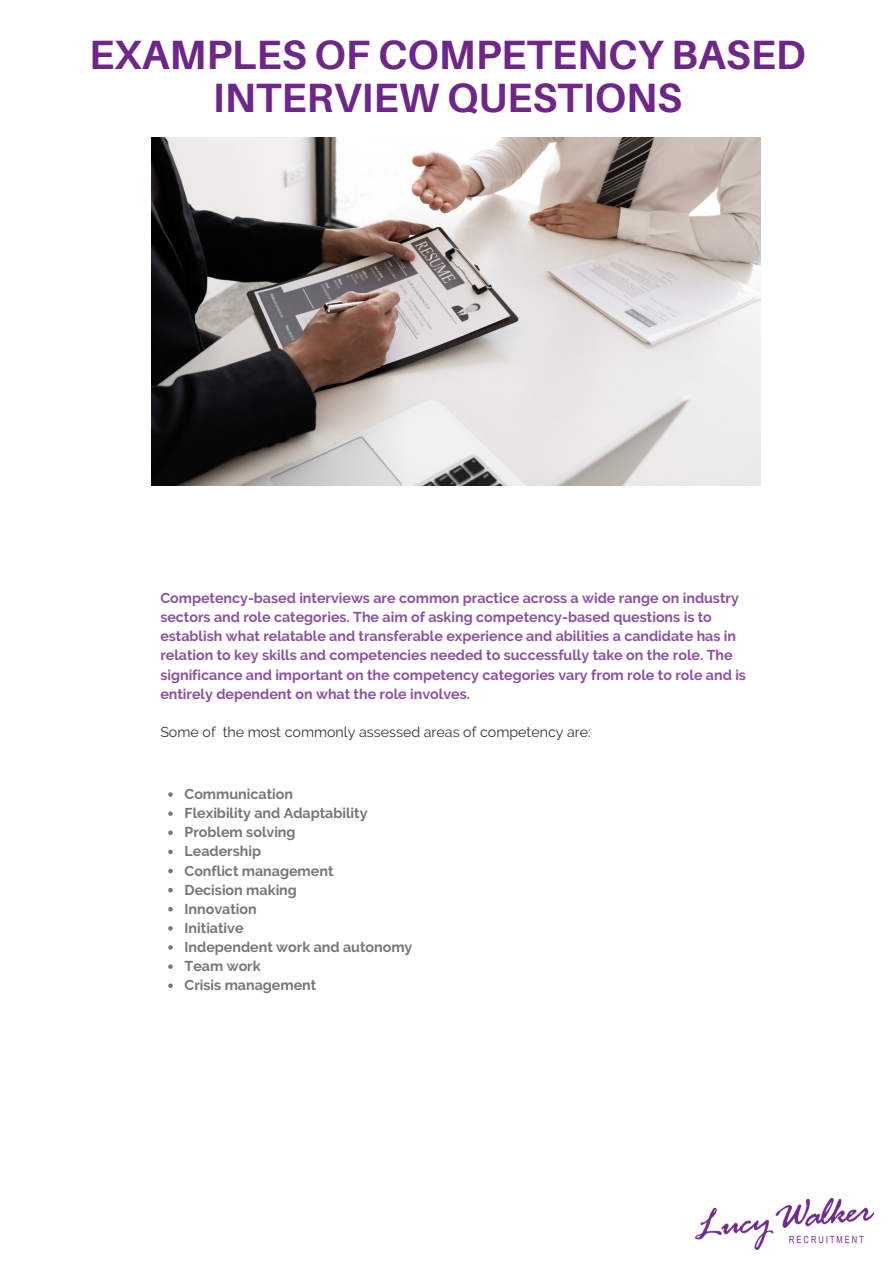
<style>
.page{position:relative;width:893px;height:1264px;background:#fff}
.page>*{position:absolute;margin:0;border:0;box-sizing:border-box;transform-origin:0 0}
.t1{font:700 40.95px "Aileron";color:#6e2689}
.t2{font:700 14.25px/19px "Raleway";color:#6e2689}
.t3{font:700 14.25px/19px "Raleway";color:#545454}
.t4{font:14.25px "Raleway";color:#000}
</style>
<div class="page">
<img style="left:695px;top:1198px;width:178px;height:51px">
<img style="left:151px;top:138px;width:609px;height:347px">
<svg style="left:168px;top:792px;width:5px;height:4px"></svg>
<svg style="left:168px;top:811px;width:5px;height:5px"></svg>
<svg style="left:168px;top:830px;width:5px;height:5px"></svg>
<svg style="left:168px;top:849px;width:5px;height:5px"></svg>
<svg style="left:168px;top:868px;width:5px;height:5px"></svg>
<svg style="left:168px;top:887px;width:5px;height:5px"></svg>
<svg style="left:168px;top:907px;width:5px;height:4px"></svg>
<svg style="left:168px;top:926px;width:5px;height:4px"></svg>
<svg style="left:168px;top:945px;width:5px;height:4px"></svg>
<svg style="left:168px;top:964px;width:5px;height:4px"></svg>
<svg style="left:168px;top:983px;width:5px;height:4px"></svg>
<p class="t1" style="left:89px;top:29px;width:718px">EXAMPLES OF COMPETENCY BASED</p>
<p class="t1" style="left:213px;top:72px;width:471px">INTERVIEW QUESTIONS</p>
<p class="t2" style="left:160px;top:588px;width:587px">Competency-based interviews are common practice across a wide range on industry sectors and role categories. The aim of asking competency-based questions is to establish what relatable and transferable experience and abilities a candidate has in relation to key skills and competencies needed to successfully take on the role. The significance and important on the competency categories vary from role to role and is entirely dependent on what the role involves.</p>
<p class="t4" style="left:160px;top:723px;width:432px">Some of the most commonly assessed areas of competency are:</p>
<p class="t3" style="left:184px;top:784px;width:229px">Communication<br>Flexibility and Adaptability<br>Problem solving<br>Leadership<br>Conflict management<br>Decision making<br>Innovation<br>Initiative<br>Independent work and autonomy<br>Team work<br>Crisis management</p>
</div>
